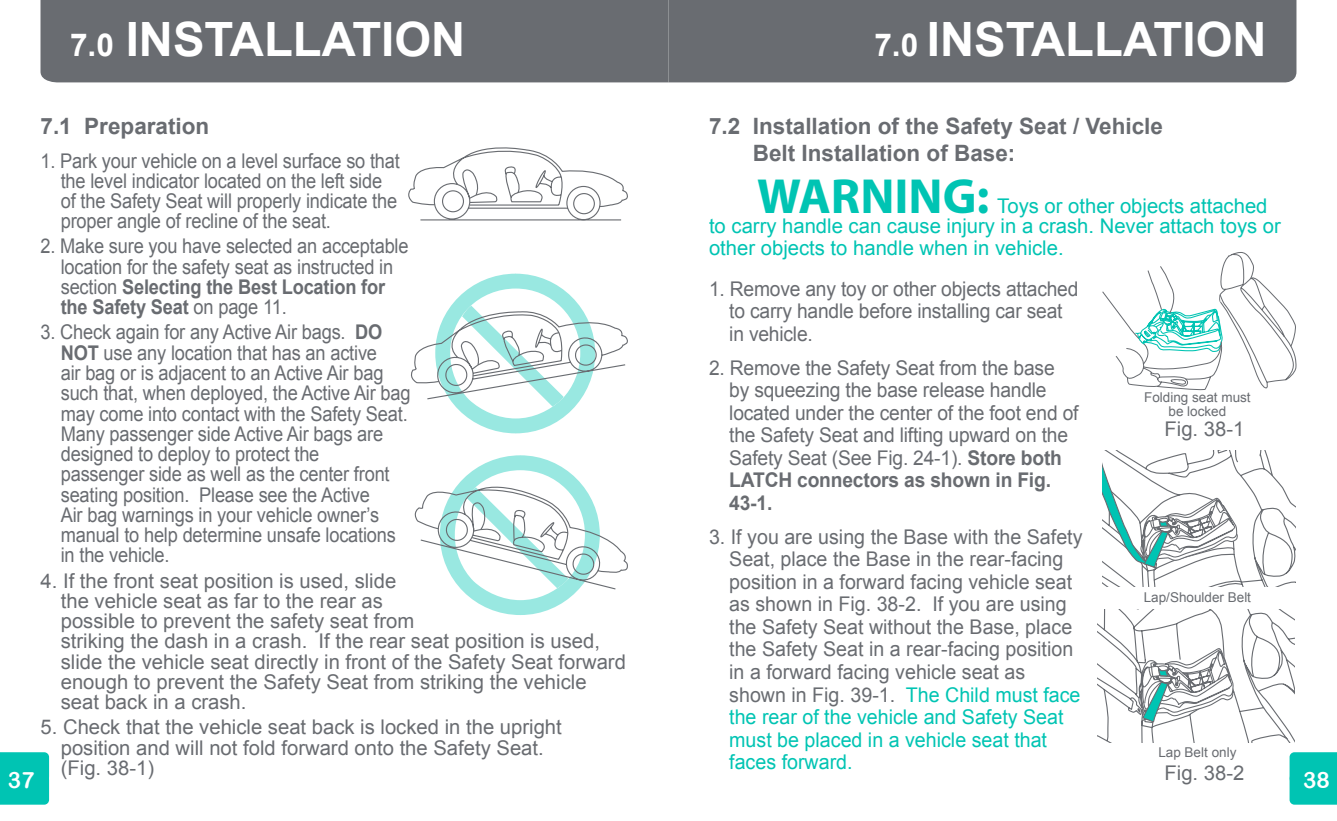
<style>
.page{position:relative;width:1337px;height:821px;background:#fff}
.page>*{position:absolute;margin:0;border:0;box-sizing:border-box;transform-origin:0 0}
.t1{font:700 49.5px "Myriad";color:#00c4b3}
.t2{font:700 47.25px "Arial";color:#fff}
.t3{font:700 22.5px/27px "Arial";color:#696c71}
.t4{font:22.5px "Arial Rounded MT Bold";color:#fff}
.t5{font:20.25px/22.5px "Arial";letter-spacing:-.01em;color:#696c71}
.t6{font:20.25px/20.2px "Arial";letter-spacing:-.01em;color:#696c71;scale:.9 1}
.t7{font:20.25px/22.5px "Arial";letter-spacing:-.01em;color:#696c71;scale:.95 1}
.t8{font:20.25px/20.2px "Arial";color:#00c4b3}
.t9{font:13.5px/13.5px "Arial";color:#696c71;text-align:center}
.s1{font-size:31.5px}
.s2{font-weight:700}
.s3{color:#00c4b3}
</style>
<div class="page">
<div style="left:668px;top:0;width:628px;height:82px;background:#696c71"></div>
<div style="left:40px;top:0;width:628px;height:82px;background:#696c71"></div>
<div style="left:0;top:752px;width:49px;height:52px;background:#00c4b3"></div>
<div style="left:1289px;top:752px;width:47px;height:52px;background:#00c4b3"></div>
<svg style="left:1102px;top:450px;width:193px;height:136px"></svg>
<svg style="left:408px;top:147px;width:220px;height:74px"></svg>
<svg style="left:411px;top:273px;width:217px;height:160px"></svg>
<svg style="left:414px;top:455px;width:214px;height:159px"></svg>
<svg style="left:1097px;top:609px;width:197px;height:132px"></svg>
<svg style="left:1102px;top:252px;width:194px;height:139px"></svg>
<h2 class="t2" style="left:70px;top:13px;width:397px"><span class="s1">7.0</span> INSTALLATION</h2>
<h2 class="t2" style="left:874px;top:13px;width:394px"><span class="s1">7.0</span> INSTALLATION</h2>
<p class="t3" style="left:752px;top:112px;width:412px;text-indent:-44px">7.2 Installation of the Safety Seat / Vehicle<br>Belt Installation of Base:</p>
<h1 class="t1" style="left:757px;top:170px;width:234px">WARNING:</h1>
<p class="t3" style="left:40px;top:112px;width:170px">7.1 Preparation</p>
<p class="t6" style="left:61px;top:150px;width:378px;text-indent:-20px">1. Park your vehicle on a level surface so that the level indicator located on the left side of the Safety Seat will properly indicate the proper angle of recline of the seat.</p>
<p class="t6" style="left:61px;top:236px;width:388px;text-indent:-20px">2. Make sure you have selected an acceptable location for the safety seat as instructed in section <span class="s2">Selecting the Best Location for the Safety Seat</span> on page 11.</p>
<p class="t6" style="left:61px;top:322px;width:390px;text-indent:-20px">3. Check again for any Active Air bags. <span class="s2">DO NOT</span> use any location that has an active<br>air bag or is adjacent to an Active Air bag such that, when deployed, the Active Air bag may come into contact with the Safety Seat.<br>Many passenger side Active Air bags are designed to deploy to protect the<br>passenger side as well as the center front seating position. Please see the Active<br>Air bag warnings in your vehicle owner’s manual to help determine unsafe locations in the vehicle.</p>
<p class="t5" style="left:61px;top:570px;width:567px;line-height:20.2px;text-indent:-20px">4. If the front seat position is used, slide<br>the vehicle seat as far to the rear as<br>possible to prevent the safety seat from<br>striking the dash in a crash. If the rear seat position is used, slide the vehicle seat directly in front of the Safety Seat forward enough to prevent the Safety Seat from striking the vehicle seat back in a crash.</p>
<p class="t5" style="left:61px;top:717px;width:502px;line-height:20.2px;text-indent:-20px">5. Check that the vehicle seat back is locked in the upright position and will not fold forward onto the Safety Seat. (Fig. 38-1)</p>
<p class="t8" style="left:709px;top:195px;width:573px;text-indent:288px">Toys or other objects attached to carry handle can cause injury in a crash. Never attach toys or</p>
<p class="t8" style="left:709px;top:238px;width:356px">other objects to handle when in vehicle.</p>
<p class="t7" style="left:729px;top:277px;width:369px;text-indent:-20px">1. Remove any toy or other objects attached to carry handle before installing car seat in vehicle.</p>
<p class="t7" style="left:729px;top:356px;width:369px;text-indent:-20px">2. Remove the Safety Seat from the base by squeezing the base release handle located under the center of the foot end of the Safety Seat and lifting upward on the Safety Seat (See Fig. 24-1). <span class="s2">Store both LATCH connectors as shown in Fig.<br>43-1.</span></p>
<p class="t5" style="left:729px;top:525px;width:355px;text-indent:-20px">3. If you are using the Base with the Safety Seat, place the Base in the rear-facing position in a forward facing vehicle seat as shown in Fig. 38-2. If you are using the Safety Seat without the Base, place the Safety Seat in a rear-facing position in a forward facing vehicle seat as shown in Fig. 39-1. <span class="s3">The Child must face the rear of the vehicle and Safety Seat must be placed in a vehicle seat that faces forward.</span></p>
<p class="t9" style="left:1144px;top:390px;width:108px">Folding seat must be locked</p>
<p class="t5" style="left:1164px;top:417px;width:81px">Fig. 38-1</p>
<p class="t9" style="left:1143px;top:590px;width:109px">Lap/Shoulder Belt</p>
<p class="t9" style="left:1158px;top:745px;width:80px">Lap Belt only</p>
<p class="t5" style="left:1164px;top:761px;width:81px">Fig. 38-2</p>
<p class="t4" style="left:8px;top:766px;width:28px">37</p>
<p class="t4" style="left:1303px;top:766px;width:28px">38</p>
</div>
